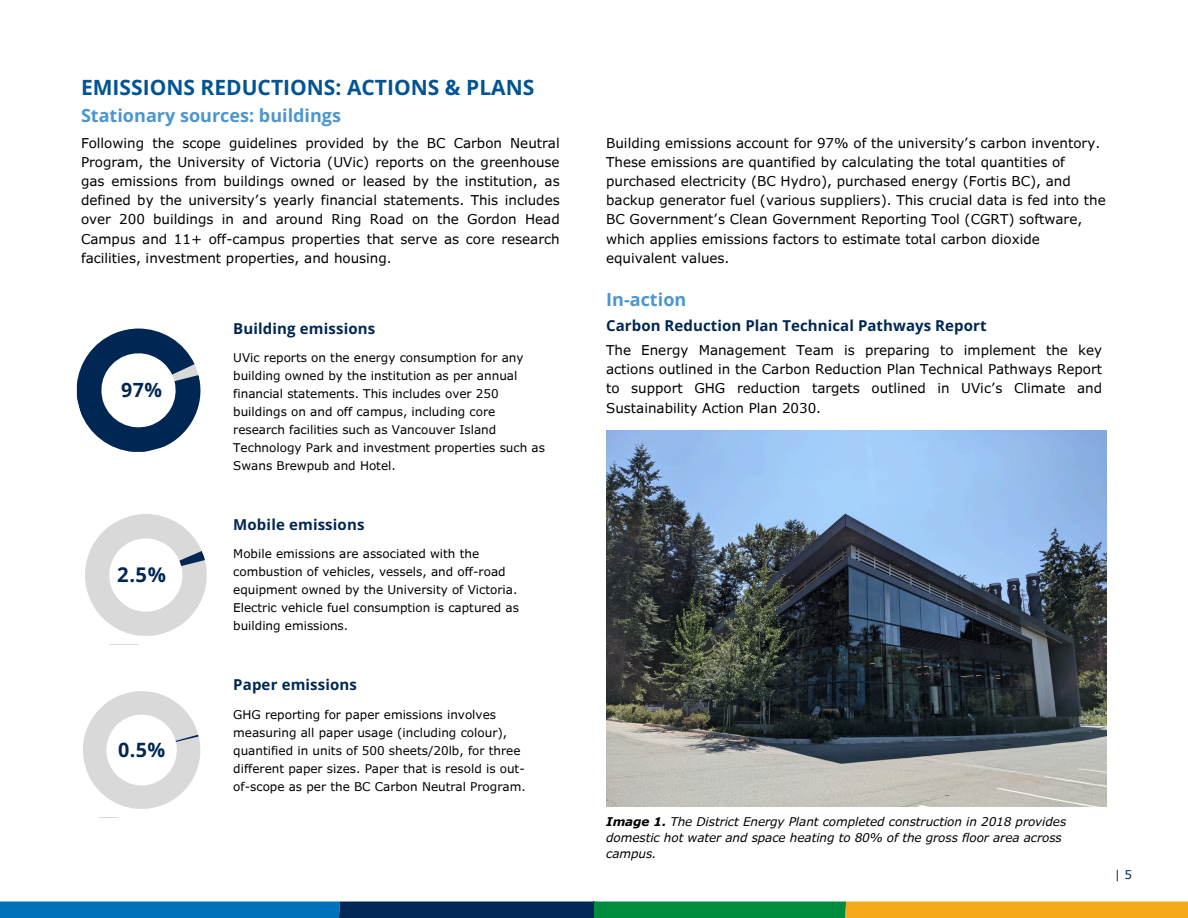
<style>
.page{position:relative;width:1188px;height:918px;background:#fff}
.page>*{position:absolute;margin:0;border:0;box-sizing:border-box;transform-origin:0 0}
.t1{font:700 21px "Open Sans";color:#005493}
.t2{font:700 20.25px "Open Sans";color:#002754}
.t3{font:700 19.8px "Open Sans";color:#002754}
.t4{font:700 19.5px "Open Sans";color:#002754}
.t5{font:700 18px "Open Sans";color:#4a96d1}
.t6{font:700 15px "Open Sans";letter-spacing:.01em;color:#002754}
.t7{font:13.5px/19.2px "Verdana Pro";color:#000;text-align:justify}
.t8{font:12px/18px "Verdana Pro";color:#000}
.t9{font:italic 12px/16px "Verdana Pro";letter-spacing:-.005em;color:#000}
.t10{font:12px "Verdana Pro";color:#002754}
.s1{font-weight:700}
</style>
<div class="page">
<svg style="left:0;top:902px;width:1188px;height:16px"></svg>
<img style="left:606px;top:430px;width:501px;height:376px">
<svg style="left:76px;top:328px;width:125px;height:124px"></svg>
<svg style="left:85px;top:514px;width:122px;height:122px"></svg>
<svg style="left:83px;top:691px;width:118px;height:118px"></svg>
<h3 class="t1" style="left:81px;top:72px;width:455px">EMISSIONS REDUCTIONS: ACTIONS &amp; PLANS</h3>
<p class="t5" style="left:81px;top:103px;width:262px">Stationary sources: buildings</p>
<p class="t7" style="left:81px;top:133px;width:480px">Following the scope guidelines provided by the BC Carbon Neutral Program, the University of Victoria (UVic) reports on the greenhouse gas emissions from buildings owned or leased by the institution, as defined by the university’s yearly financial statements. This includes over 200 buildings in and around Ring Road on the Gordon Head Campus and 11+ off-campus properties that serve as core research facilities, investment properties, and housing.</p>
<p class="t4" style="left:121px;top:377px;width:42px">97%</p>
<h2 class="t2" style="left:117px;top:561px;width:50px">2.5%</h2>
<p class="t3" style="left:118px;top:736px;width:49px">0.5%</p>
<p class="t6" style="left:233px;top:318px;width:144px">Building emissions</p>
<h4 class="t8" style="left:233px;top:348px;width:313px">UVic reports on the energy consumption for any building owned by the institution as per annual financial statements. This includes over 250 buildings on and off campus, including core research facilities such as Vancouver Island Technology Park and investment properties such as Swans Brewpub and Hotel.</h4>
<p class="t6" style="left:233px;top:514px;width:133px">Mobile emissions</p>
<h4 class="t8" style="left:233px;top:545px;width:287px">Mobile emissions are associated with the combustion of vehicles, vessels, and off-road equipment owned by the University of Victoria.<br>Electric vehicle fuel consumption is captured as building emissions.</h4>
<h4 class="t6" style="left:233px;top:674px;width:125px">Paper emissions</h4>
<h3 class="t8" style="left:233px;top:705px;width:294px">GHG reporting for paper emissions involves measuring all paper usage (including colour), quantified in units of 500 sheets/20lb, for three different paper sizes. Paper that is resold is out&shy;of-scope as per the BC Carbon Neutral Program.</h3>
<h5 class="t7" style="left:606px;top:133px;width:501px;text-align:left">Building emissions account for 97% of the university’s carbon inventory.<br>These emissions are quantified by calculating the total quantities of purchased electricity (BC Hydro), purchased energy (Fortis BC), and backup generator fuel (various suppliers). This crucial data is fed into the BC Government’s Clean Government Reporting Tool (CGRT) software, which applies emissions factors to estimate total carbon dioxide equivalent values.</h5>
<h4 class="t5" style="left:606px;top:287px;width:82px">In-action</h4>
<h2 class="t6" style="left:606px;top:315px;width:382px">Carbon Reduction Plan Technical Pathways Report</h2>
<h5 class="t7" style="left:606px;top:340px;width:497px">The Energy Management Team is preparing to implement the key actions outlined in the Carbon Reduction Plan Technical Pathways Report to support GHG reduction targets outlined in UVic’s Climate and Sustainability Action Plan 2030.</h5>
<h2 class="t9" style="left:606px;top:813px;width:462px"><span class="s1">Image 1.</span> The District Energy Plant completed construction in 2018 provides domestic hot water and space heating to 80% of the gross floor area across campus.</h2>
<h5 class="t10" style="left:1115px;top:867px;width:19px">| 5</h5>
</div>
